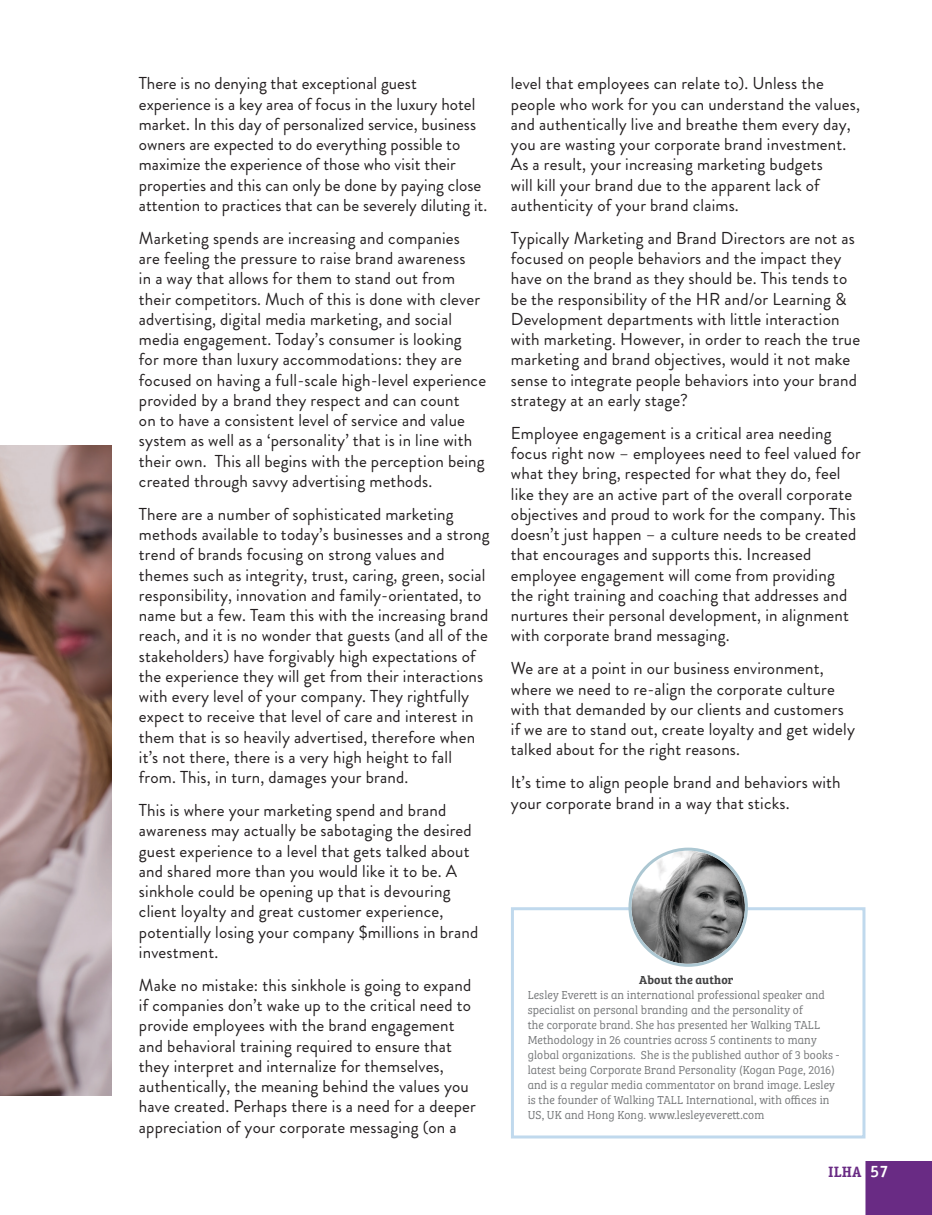
<style>
.page{position:relative;width:932px;height:1215px;background:#fff}
.page>*{position:absolute;margin:0;border:0;box-sizing:border-box;transform-origin:0 0}
.t1{font:17.25px/20.2px "Brandon Grotesque";letter-spacing:.01em;color:#231f20}
.t2{font:700 15px "Officina Serif LT";color:#692b84}
.t3{font:300 12px/15px "Bree Serif";letter-spacing:.01em;color:#77797b;scale:.96 1}
.t4{font:600 12px "Bree Serif";letter-spacing:.01em;color:#414142}
.s1{font-size:16.5px;color:#fff}
</style>
<div class="page">
<img style="left:0;top:445px;width:111px;height:651px">
<div style="left:511px;top:907px;width:354px;height:231px;border:3px solid #c0d9ed"></div>
<img style="left:631px;top:851px;width:114px;height:113px;border-radius:57px">
<div style="left:628px;top:848px;width:120px;height:119px;border:3px solid #acc7d2;border-radius:50%"></div>
<div style="left:865px;top:1161px;width:67px;height:54px;background:#692b84"></div>
<p class="t1" style="left:139px;top:74px;width:350px">There is no denying that exceptional guest experience is a key area of focus in the luxury hotel market. In this day of personalized service, business owners are expected to do everything possible to maximize the experience of those who visit their properties and this can only be done by paying close attention to practices that can be severely diluting it.</p>
<p class="t1" style="left:139px;top:228px;width:348px">Marketing spends are increasing and companies<br>are feeling the pressure to raise brand awareness<br>in a way that allows for them to stand out from their competitors. Much of this is done with clever advertising, digital media marketing, and social media engagement. Today’s consumer is looking<br>for more than luxury accommodations: they are focused on having a full-scale high-level experience provided by a brand they respect and can count<br>on to have a consistent level of service and value system as well as a ‘personality’ that is in line with their own. This all begins with the perception being created through savvy advertising methods.</p>
<p class="t1" style="left:139px;top:504px;width:352px">There are a number of sophisticated marketing methods available to today’s businesses and a strong trend of brands focusing on strong values and themes such as integrity, trust, caring, green, social responsibility, innovation and family-orientated, to name but a few. Team this with the increasing brand reach, and it is no wonder that guests (and all of the stakeholders) have forgivably high expectations of the experience they will get from their interactions with every level of your company. They rightfully expect to receive that level of care and interest in them that is so heavily advertised, therefore when it’s not there, there is a very high height to fall from. This, in turn, damages your brand.</p>
<p class="t1" style="left:139px;top:800px;width:341px">This is where your marketing spend and brand awareness may actually be sabotaging the desired guest experience to a level that gets talked about and shared more than you would like it to be. A sinkhole could be opening up that is devouring client loyalty and great customer experience, potentially losing your company $millions in brand investment.</p>
<p class="t1" style="left:139px;top:975px;width:338px">Make no mistake: this sinkhole is going to expand if companies don’t wake up to the critical need to provide employees with the brand engagement and behavioral training required to ensure that they interpret and internalize for themselves, authentically, the meaning behind the values you have created. Perhaps there is a need for a deeper appreciation of your corporate messaging (on a</p>
<p class="t1" style="left:511px;top:74px;width:350px">level that employees can relate to). Unless the people who work for you can understand the values, and authentically live and breathe them every day, you are wasting your corporate brand investment.<br>As a result, your increasing marketing budgets<br>will kill your brand due to the apparent lack of authenticity of your brand claims.</p>
<p class="t1" style="left:511px;top:228px;width:351px">Typically Marketing and Brand Directors are not as focused on people behaviors and the impact they have on the brand as they should be. This tends to be the responsibility of the HR and/or Learning &amp; Development departments with little interaction with marketing. However, in order to reach the true marketing and brand objectives, would it not make sense to integrate people behaviors into your brand strategy at an early stage?</p>
<p class="t1" style="left:511px;top:423px;width:351px">Employee engagement is a critical area needing focus right now – employees need to feel valued for what they bring, respected for what they do, feel like they are an active part of the overall corporate objectives and proud to work for the company. This doesn’t just happen – a culture needs to be created that encourages and supports this. Increased employee engagement will come from providing the right training and coaching that addresses and nurtures their personal development, in alignment with corporate brand messaging.</p>
<p class="t1" style="left:511px;top:659px;width:345px">We are at a point in our business environment, where we need to re-align the corporate culture with that demanded by our clients and customers if we are to stand out, create loyalty and get widely talked about for the right reasons.</p>
<p class="t1" style="left:511px;top:773px;width:331px">It’s time to align people brand and behaviors with your corporate brand in a way that sticks.</p>
<p class="t4" style="left:639px;top:971px;width:96px">About the author</p>
<p class="t3" style="left:527px;top:987px;width:326px">Lesley Everett is an international professional speaker and specialist on personal branding and the personality of<br>the corporate brand. She has presented her Walking TALL Methodology in 26 countries across 5 continents to many global organizations. She is the published author of 3 books - latest being Corporate Brand Personality (Kogan Page, 2016) and is a regular media commentator on brand image. Lesley is the founder of Walking TALL International, with offices in US, UK and Hong Kong. www.lesleyeverett.com</p>
<p class="t2" style="left:828px;top:1163px;width:62px">ILHA <span class="s1">57</span></p>
</div>
